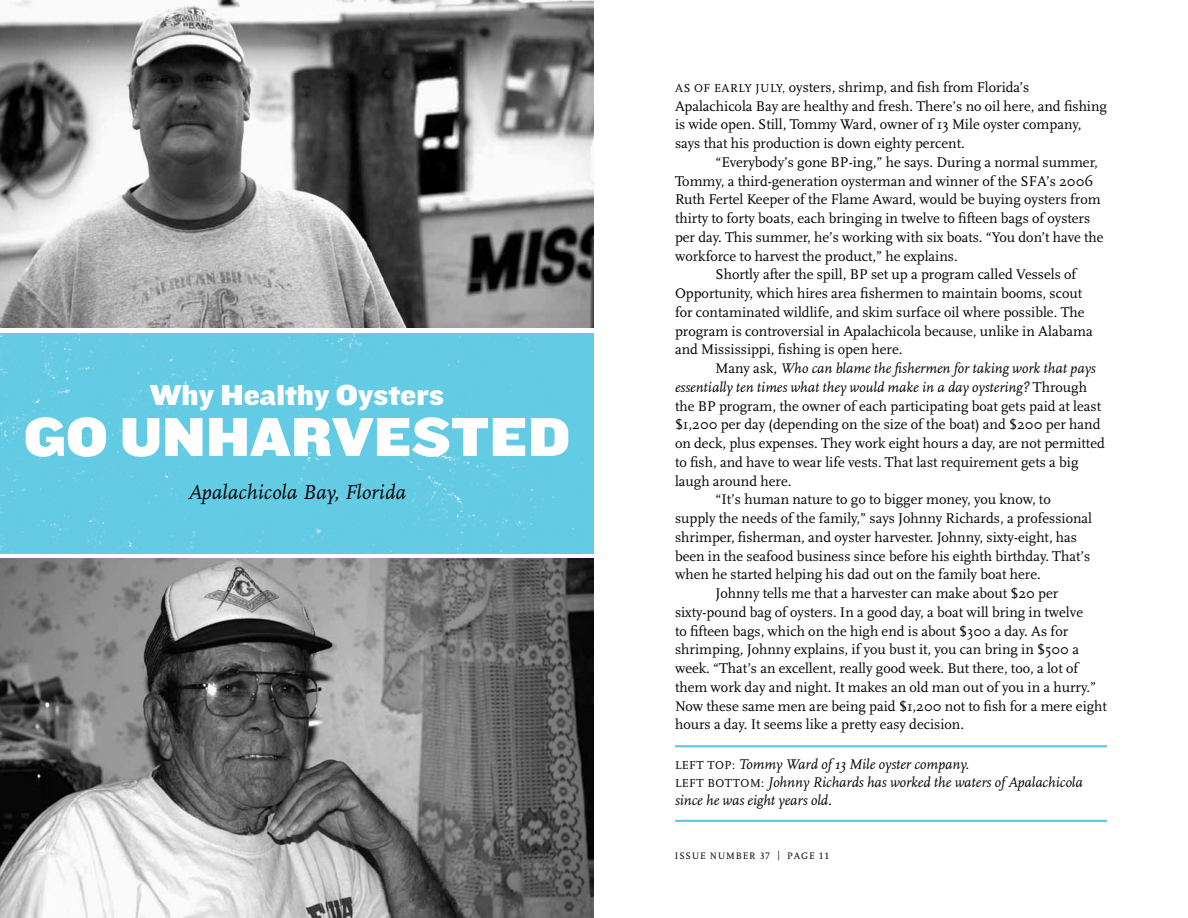
<style>
.page{position:relative;width:1188px;height:918px;background:#fff}
.page>*{position:absolute;margin:0;border:0;box-sizing:border-box;transform-origin:0 0}
.t1{font:57px "Knockout HTF72 Full Cruiserwt";color:#fff}
.t2{font:30px "Knockout HTF72 Full Cruiserwt";color:#fff}
.t3{font:italic 21px "Scala";letter-spacing:.01em;color:#000}
.t4{font:14.7px/18.8px "Scala";color:#000}
.t5{font:italic 14.7px/18px "Scala";color:#000}
.t6{font:9.75px "Scala Caps";letter-spacing:.08em;color:#000}
.s1{font-size:12px}
.s2{font-style:normal}
.s3{font-style:normal;font-size:12px}
</style>
<div class="page">
<img style="left:0;top:558px;width:594px;height:360px">
<img style="left:0;top:0;width:594px;height:328px">
<div style="left:0;top:333px;width:594px;height:221px;background:#63cbe3"></div>
<hr style="left:675px;top:745px;width:432px;height:2px;background:#62cae3">
<hr style="left:675px;top:820px;width:432px;height:2px;background:#62cae3">
<h2 class="t2" style="left:150px;top:379px;width:296px">Why Healthy Oysters</h2>
<h1 class="t1" style="left:24px;top:406px;width:548px">GO UNHARVESTED</h1>
<h3 class="t3" style="left:188px;top:481px;width:219px">Apalachicola Bay, Florida</h3>
<p class="t4" style="left:675px;top:78px;width:434px"><span class="s1">AS OF EARLY JULY,</span> oysters, shrimp, and fish from Florida’s Apalachicola Bay are healthy and fresh. There’s no oil here, and fishing is wide open. Still, Tommy Ward, owner of 13 Mile oyster company, says that his production is down eighty percent.</p>
<p class="t4" style="left:716px;top:153px;width:384px">“Everybody’s gone BP-ing,” he says. During a normal summer,</p>
<p class="t4" style="left:675px;top:172px;width:420px">Tommy, a third-generation oysterman and winner of the SFA’s 2006</p>
<p class="t4" style="left:675px;top:190px;width:427px">Ruth Fertel Keeper of the Flame Award, would be buying oysters from</p>
<p class="t4" style="left:675px;top:209px;width:417px">thirty to forty boats, each bringing in twelve to fifteen bags of oysters</p>
<p class="t4" style="left:675px;top:228px;width:430px">per day. This summer, he’s working with six boats. “You don’t have the</p>
<p class="t4" style="left:675px;top:247px;width:284px">workforce to harvest the product,” he explains.</p>
<p class="t4" style="left:716px;top:265px;width:362px">Shortly after the spill, BP set up a program called Vessels of</p>
<p class="t4" style="left:675px;top:284px;width:409px">Opportunity, which hires area fishermen to maintain booms, scout</p>
<p class="t4" style="left:675px;top:303px;width:411px">for contaminated wildlife, and skim surface oil where possible. The</p>
<p class="t4" style="left:675px;top:322px;width:419px">program is controversial in Apalachicola because, unlike in Alabama</p>
<p class="t4" style="left:675px;top:340px;width:229px">and Mississippi, fishing is open here.</p>
<p class="t5" style="left:716px;top:360px;width:382px"><span class="s2">Many ask,</span> Who can blame the fishermen for taking work that pays</p>
<p class="t5" style="left:675px;top:379px;width:413px">essentially ten times what they would make in a day oystering? <span class="s2">Through</span></p>
<p class="t4" style="left:675px;top:397px;width:428px">the BP program, the owner of each participating boat gets paid at least</p>
<p class="t4" style="left:675px;top:415px;width:427px">$1,200 per day (depending on the size of the boat) and $200 per hand</p>
<p class="t4" style="left:675px;top:434px;width:431px">on deck, plus expenses. They work eight hours a day, are not permitted</p>
<p class="t4" style="left:675px;top:453px;width:405px">to fish, and have to wear life vests. That last requirement gets a big</p>
<p class="t4" style="left:675px;top:472px;width:118px">laugh around here.</p>
<p class="t4" style="left:716px;top:490px;width:337px">“It’s human nature to go to bigger money, you know, to</p>
<p class="t4" style="left:675px;top:509px;width:419px">supply the needs of the family,” says Johnny Richards, a professional</p>
<p class="t4" style="left:675px;top:528px;width:404px">shrimper, fisherman, and oyster harvester. Johnny, sixty-eight, has</p>
<p class="t4" style="left:675px;top:547px;width:417px">been in the seafood business since before his eighth birthday. That’s</p>
<p class="t4" style="left:675px;top:565px;width:367px">when he started helping his dad out on the family boat here.</p>
<p class="t4" style="left:716px;top:584px;width:344px">Johnny tells me that a harvester can make about $20 per</p>
<p class="t4" style="left:675px;top:603px;width:410px">sixty-pound bag of oysters. In a good day, a boat will bring in twelve</p>
<p class="t4" style="left:675px;top:622px;width:395px">to fifteen bags, which on the high end is about $300 a day. As for</p>
<p class="t4" style="left:675px;top:640px;width:406px">shrimping, Johnny explains, if you bust it, you can bring in $500 a</p>
<p class="t4" style="left:675px;top:659px;width:405px">week. “That’s an excellent, really good week. But there, too, a lot of</p>
<p class="t4" style="left:675px;top:678px;width:423px">them work day and night. It makes an old man out of you in a hurry.”</p>
<p class="t4" style="left:675px;top:697px;width:433px">Now these same men are being paid $1,200 not to fish for a mere eight</p>
<p class="t4" style="left:675px;top:715px;width:291px">hours a day. It seems like a pretty easy decision.</p>
<p class="t5" style="left:675px;top:756px;width:409px"><span class="s3">LEFT TOP:</span> Tommy Ward of 13 Mile oyster company.<br><span class="s3">LEFT BOTTOM:</span> Johnny Richards has worked the waters of Apalachicola since he was eight years old.</p>
<p class="t6" style="left:675px;top:851px;width:156px">ISSUE NUMBER 37 | PAGE 11</p>
</div>
